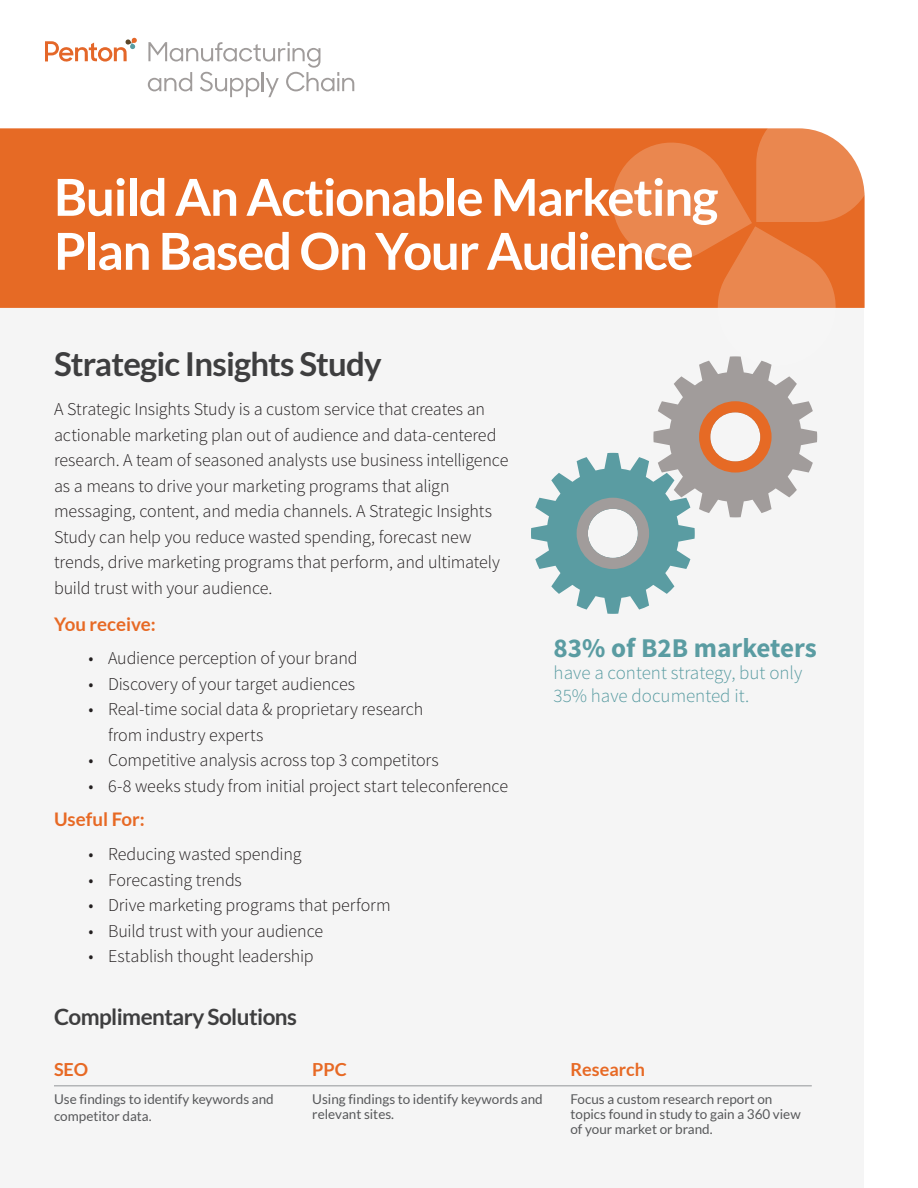
<style>
.page{position:relative;width:918px;height:1188px;background:#fff}
.page>*{position:absolute;margin:0;border:0;box-sizing:border-box;transform-origin:0 0}
.Marketing_Headline{font:700 51px/54px "Lato";letter-spacing:-.025em;color:#fff}
.Heading_ONe{font:700 33px "Lato";letter-spacing:-.025em;color:#3e3e3f}
.Product_Name_-_Top{font:700 27.15px "Source Sans Pro";color:#5a9ca2}
.Heading_ONe-2{font:700 22.5px "Lato";letter-spacing:-.025em;color:#3e3e3f}
.Product_Name_-_Top-2{font:300 19.05px/22.8px "Source Sans Pro";color:#5a9ca2}
.Heading_ONe-3{font:700 18.75px "Lato";color:#e76924}
.Paragraph_Style{font:700 18.75px "Lato";color:#e76924}
.Heading_ONe-4{font:300 18px/25.5px "Source Sans Pro";letter-spacing:-.005em;color:#231f20}
.Paragraph_Style-2{font:700 18px "Lato";color:#e76924}
.Paragraph_Style-3{font:13.5px/15px "Lato";color:#57585a}
</style>
<div class="page">
<div style="left:0;top:301px;width:864px;height:887px;background:#f5f5f5"></div>
<div style="left:0;top:128px;width:531px;height:180px;background:#e66a25"></div>
<svg style="left:45px;top:38px;width:92px;height:24px"></svg>
<svg style="left:148px;top:42px;width:206px;height:55px"></svg>
<svg style="left:531px;top:128px;width:334px;height:486px"></svg>
<hr style="left:54px;top:1086px;width:758px;height:1px;background:#939598">
<p class="Marketing_Headline" style="left:54px;top:170px;width:666px">Build An Actionable Marketing<br>Plan Based On Your Audience</p>
<p class="Heading_ONe" style="left:54px;top:345px;width:329px">Strategic Insights Study</p>
<p class="Heading_ONe-4" style="left:54px;top:397px;width:456px">A Strategic Insights Study is a custom service that creates an actionable marketing plan out of audience and data-centered research. A team of seasoned analysts use business intelligence as a means to drive your marketing programs that align messaging, content, and media channels. A Strategic Insights Study can help you reduce wasted spending, forecast new trends, drive marketing programs that perform, and ultimately build trust with your audience.</p>
<p class="Heading_ONe-3" style="left:54px;top:614px;width:103px">You receive:</p>
<p class="Heading_ONe-4" style="left:88px;top:646px;width:271px">• Audience perception of your brand</p>
<p class="Heading_ONe-4" style="left:88px;top:671px;width:268px">• Discovery of your target audiences</p>
<p class="Heading_ONe-4" style="left:108px;top:697px;width:317px;text-indent:-20px">• Real-time social data &amp; proprietary research from industry experts</p>
<p class="Heading_ONe-4" style="left:88px;top:748px;width:352px">• Competitive analysis across top 3 competitors</p>
<p class="Heading_ONe-4" style="left:88px;top:773px;width:421px">• 6-8 weeks study from initial project start teleconference</p>
<p class="Paragraph_Style" style="left:54px;top:809px;width:92px">Useful For:</p>
<p class="Heading_ONe-4" style="left:88px;top:842px;width:215px">• Reducing wasted spending</p>
<p class="Heading_ONe-4" style="left:88px;top:867px;width:155px">• Forecasting trends</p>
<p class="Heading_ONe-4" style="left:88px;top:893px;width:304px">• Drive marketing programs that perform</p>
<p class="Heading_ONe-4" style="left:88px;top:918px;width:236px">• Build trust with your audience</p>
<p class="Heading_ONe-4" style="left:88px;top:944px;width:227px">• Establish thought leadership</p>
<p class="Product_Name_-_Top" style="left:554px;top:630px;width:265px">83% of B2B marketers</p>
<p class="Product_Name_-_Top-2" style="left:554px;top:662px;width:250px">have a content strategy, but only<br>35% have documented it.</p>
<p class="Heading_ONe-2" style="left:54px;top:1004px;width:244px">Complimentary Solutions</p>
<p class="Paragraph_Style-2" style="left:54px;top:1059px;width:36px">SEO</p>
<p class="Paragraph_Style-3" style="left:54px;top:1091px;width:221px;line-height:16.5px">Use findings to identify keywords and competitor data.</p>
<p class="Paragraph_Style-2" style="left:312px;top:1059px;width:36px">PPC</p>
<p class="Paragraph_Style-3" style="left:312px;top:1092px;width:232px">Using findings to identify keywords and relevant sites.</p>
<p class="Paragraph_Style-2" style="left:570px;top:1059px;width:76px">Research</p>
<p class="Paragraph_Style-3" style="left:570px;top:1092px;width:232px">Focus a custom research report on topics found in study to gain a 360 view of your market or brand.</p>
</div>
